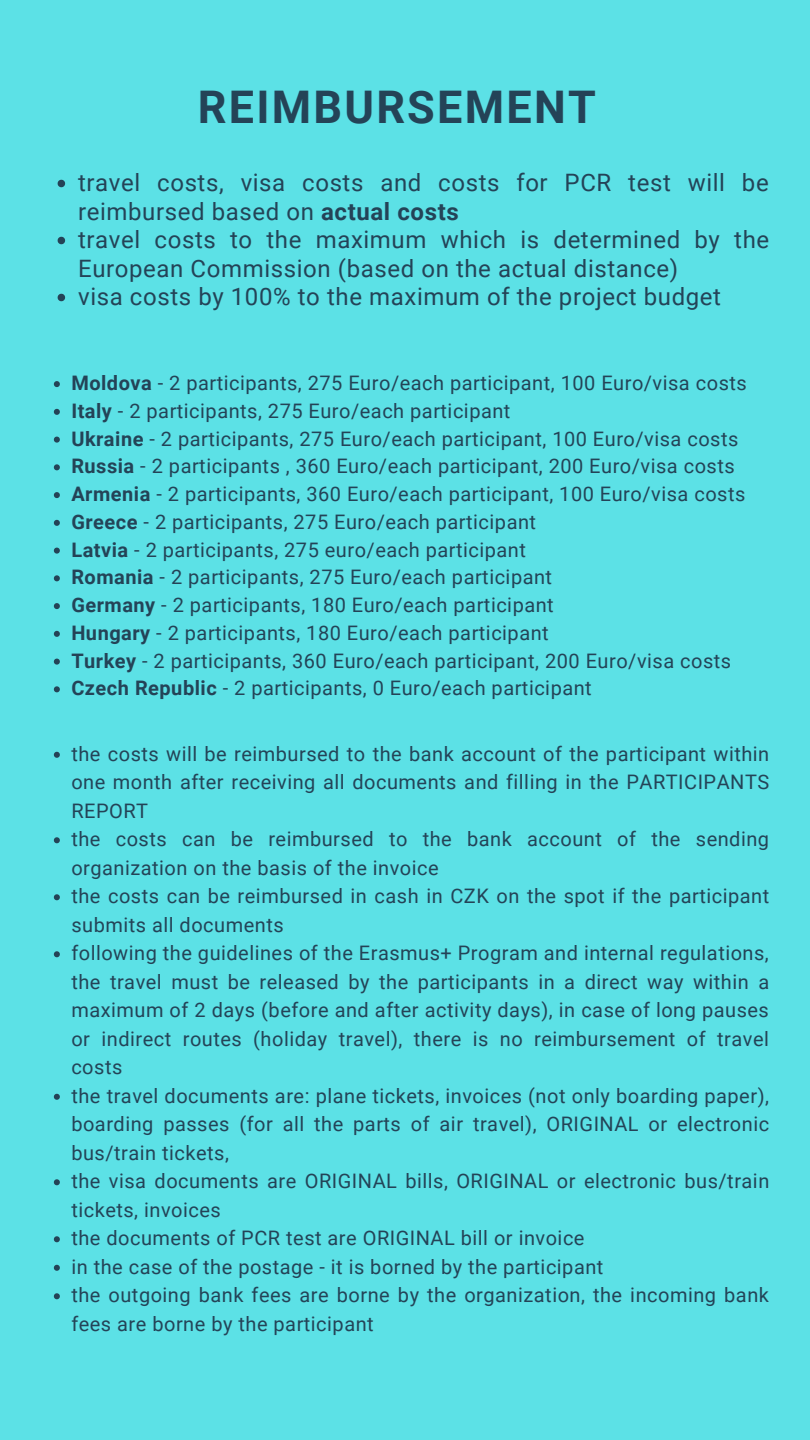
<style>
.page{position:relative;width:810px;height:1440px;background:#5ce1e6}
.page>*{position:absolute;margin:0;border:0;box-sizing:border-box;transform-origin:0 0}
.t1{font:700 45px "Roboto";letter-spacing:.05em;color:#244357}
.t2{font:24px/28.5px "Roboto";letter-spacing:.025em;color:#244357}
.t3{font:20px/28.5px "Roboto";letter-spacing:.025em;color:#244357}
.s1{font-weight:700}
</style>
<div class="page">
<svg style="left:54px;top:381px;width:6px;height:6px"></svg>
<svg style="left:54px;top:409px;width:6px;height:6px"></svg>
<svg style="left:54px;top:437px;width:6px;height:6px"></svg>
<svg style="left:54px;top:464px;width:6px;height:6px"></svg>
<svg style="left:54px;top:492px;width:6px;height:6px"></svg>
<svg style="left:54px;top:520px;width:6px;height:6px"></svg>
<svg style="left:54px;top:548px;width:6px;height:6px"></svg>
<svg style="left:54px;top:575px;width:6px;height:6px"></svg>
<svg style="left:54px;top:603px;width:6px;height:6px"></svg>
<svg style="left:54px;top:631px;width:6px;height:6px"></svg>
<svg style="left:54px;top:659px;width:6px;height:6px"></svg>
<svg style="left:54px;top:686px;width:6px;height:6px"></svg>
<svg style="left:58px;top:180px;width:7px;height:7px"></svg>
<svg style="left:58px;top:237px;width:7px;height:7px"></svg>
<svg style="left:58px;top:294px;width:7px;height:7px"></svg>
<svg style="left:54px;top:752px;width:6px;height:6px"></svg>
<svg style="left:54px;top:837px;width:6px;height:6px"></svg>
<svg style="left:54px;top:894px;width:6px;height:6px"></svg>
<svg style="left:54px;top:951px;width:6px;height:6px"></svg>
<svg style="left:54px;top:1094px;width:6px;height:6px"></svg>
<svg style="left:54px;top:1179px;width:6px;height:6px"></svg>
<svg style="left:54px;top:1236px;width:6px;height:6px"></svg>
<svg style="left:54px;top:1265px;width:6px;height:6px"></svg>
<svg style="left:54px;top:1293px;width:6px;height:6px"></svg>
<h1 class="t1" style="left:198px;top:75px;width:399px">REIMBURSEMENT</h1>
<p class="t2" style="left:78px;top:167px;width:693px">travel costs, visa costs and costs for PCR test will be reimbursed based on <span class="s1">actual costs<br></span>travel costs to the maximum which is determined by the European Commission (based on the actual distance)<br>visa costs by 100% to the maximum of the project budget</p>
<p class="t3" style="left:71px;top:368px;width:677px;line-height:27.8px"><span class="s1">Moldova</span> - 2 participants, 275 Euro/each participant, 100 Euro/visa costs <span class="s1">Italy</span> - 2 participants, 275 Euro/each participant<br><span class="s1">Ukraine</span> - 2 participants, 275 Euro/each participant, 100 Euro/visa costs <span class="s1">Russia</span> - 2 participants , 360 Euro/each participant, 200 Euro/visa costs <span class="s1">Armenia</span> - 2 participants, 360 Euro/each participant, 100 Euro/visa costs <span class="s1">Greece</span> - 2 participants, 275 Euro/each participant<br><span class="s1">Latvia</span> - 2 participants, 275 euro/each participant<br><span class="s1">Romania</span> - 2 participants, 275 Euro/each participant<br><span class="s1">Germany</span> - 2 participants, 180 Euro/each participant<br><span class="s1">Hungary</span> - 2 participants, 180 Euro/each participant<br><span class="s1">Turkey</span> - 2 participants, 360 Euro/each participant, 200 Euro/visa costs <span class="s1">Czech Republic</span> - 2 participants, 0 Euro/each participant</p>
<p class="t3" style="left:71px;top:739px;width:700px">the costs will be reimbursed to the bank account of the participant within one month after receiving all documents and filling in the PARTICIPANTS REPORT<br>the costs can be reimbursed to the bank account of the sending organization on the basis of the invoice<br>the costs can be reimbursed in cash in CZK on the spot if the participant submits all documents<br>following the guidelines of the Erasmus+ Program and internal regulations, the travel must be released by the participants in a direct way within a maximum of 2 days (before and after activity days), in case of long pauses or indirect routes (holiday travel), there is no reimbursement of travel costs<br>the travel documents are: plane tickets, invoices (not only boarding paper), boarding passes (for all the parts of air travel), ORIGINAL or electronic bus/train tickets,<br>the visa documents are ORIGINAL bills, ORIGINAL or electronic bus/train tickets, invoices<br>the documents of PCR test are ORIGINAL bill or invoice<br>in the case of the postage - it is borned by the participant<br>the outgoing bank fees are borne by the organization, the incoming bank fees are borne by the participant</p>
</div>
